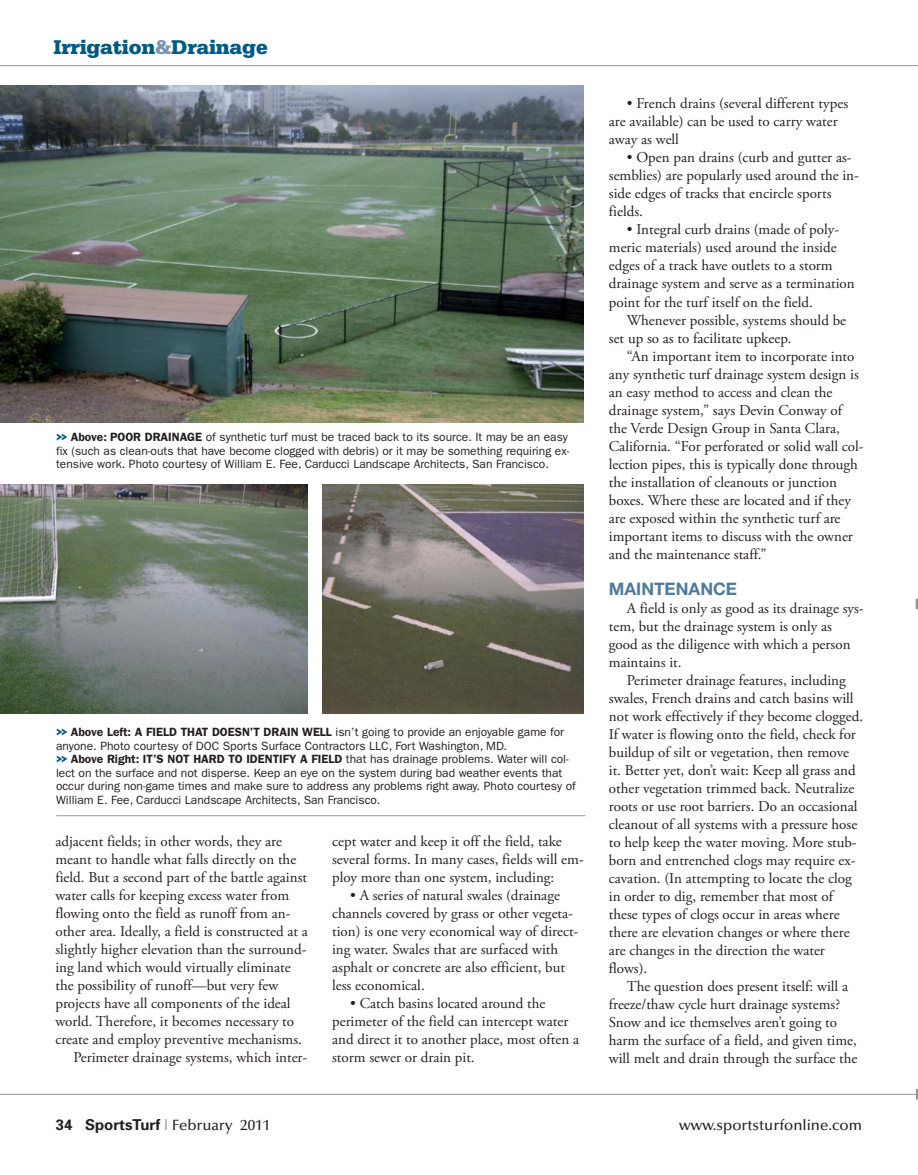
<style>
.page{position:relative;width:918px;height:1175px;background:#fff}
.page>*{position:absolute;margin:0;border:0;box-sizing:border-box;transform-origin:0 0}
.t1{font:900 21px "Serifa";letter-spacing:-.01em;color:#005a83}
.t2{font:700 17.25px "Helvetica Neue";color:#4e7b9e}
.t3{font:15px/18px "Adobe Garamond Pro";color:#231f20}
.t4{font:700 15px "Univers";color:#231f20}
.t5{font:500 15px "Optima";color:#231f20}
.t6{font:12px/13.5px "Franklin Gothic";color:#231f20;text-align:justify}
.s1{color:#7996b3}
.s2{font-family:"Knockout HTF94 Ultmt Sumo";color:#005a83}
.s3{font-weight:600}
.s4{font-weight:100;font-stretch:ultra-condensed}
.s5{font-family:"Optima";font-weight:500}
</style>
<div class="page">
<hr style="left:0;top:65px;width:918px;height:1px;background:#939598">
<hr style="left:0;top:1094px;width:918px;height:1px;background:#939598">
<img style="left:0;top:485px;width:308px;height:228px">
<img style="left:0;top:86px;width:584px;height:336px">
<img style="left:322px;top:484px;width:262px;height:229px">
<hr style="left:56px;top:815px;width:529px;height:1px;background:#939598">
<svg style="left:916px;top:598px;width:2px;height:11px"></svg>
<svg style="left:916px;top:1089px;width:2px;height:10px"></svg>
<p class="t1" style="left:54px;top:40px;width:216px">Irrigation<span class="s1">&amp;</span>Drainage</p>
<p class="t6" style="left:56px;top:431px;width:515px"><span class="s2">&gt;&gt;</span> <span class="s3">Above: POOR DRAINAGE</span> of synthetic turf must be traced back to its source. It may be an easy fix (such as clean-outs that have become clogged with debris) or it may be something requiring ex&shy;tensive work. Photo courtesy of William E. Fee, Carducci Landscape Architects, San Francisco.</p>
<p class="t6" style="left:56px;top:726px;width:521px;text-align:left"><span class="s2">&gt;&gt;</span> <span class="s3">Above Left: A FIELD THAT DOESN’T DRAIN WELL</span> isn’t going to provide an enjoyable game for anyone. Photo courtesy of DOC Sports Surface Contractors LLC, Fort Washington, MD.<br><span class="s2">&gt;&gt;</span> <span class="s3">Above Right: IT’S NOT HARD TO IDENTIFY A FIELD</span> that has drainage problems. Water will col&shy;lect on the surface and not disperse. Keep an eye on the system during bad weather events that occur during non-game times and make sure to address any problems right away. Photo courtesy of William E. Fee, Carducci Landscape Architects, San Francisco.</p>
<p class="t3" style="left:55px;top:833px;width:228px">adjacent fields; in other words, they are</p>
<p class="t3" style="left:55px;top:851px;width:242px">meant to handle what falls directly on the</p>
<p class="t3" style="left:55px;top:869px;width:253px">field. But a second part of the battle against</p>
<p class="t3" style="left:55px;top:887px;width:235px">water calls for keeping excess water from</p>
<p class="t3" style="left:55px;top:905px;width:237px">flowing onto the field as runoff from an-</p>
<p class="t3" style="left:55px;top:923px;width:254px">other area. Ideally, a field is constructed at a</p>
<p class="t3" style="left:55px;top:941px;width:253px">slightly higher elevation than the surround-</p>
<p class="t3" style="left:55px;top:959px;width:237px">ing land which would virtually eliminate</p>
<p class="t3" style="left:55px;top:977px;width:225px">the possibility of runoff—but very few</p>
<p class="t3" style="left:55px;top:995px;width:237px">projects have all components of the ideal</p>
<p class="t3" style="left:55px;top:1013px;width:240px">world. Therefore, it becomes necessary to</p>
<p class="t3" style="left:55px;top:1031px;width:248px">create and employ preventive mechanisms.</p>
<p class="t3" style="left:73px;top:1049px;width:235px">Perimeter drainage systems, which inter-</p>
<p class="t3" style="left:332px;top:833px;width:253px">cept water and keep it off the field, take several forms. In many cases, fields will em&shy;ploy more than one system, including:</p>
<p class="t3" style="left:332px;top:887px;width:248px;text-indent:18px">• A series of natural swales (drainage channels covered by grass or other vegeta&shy;tion) is one very economical way of direct&shy;ing water. Swales that are surfaced with asphalt or concrete are also efficient, but less economical.</p>
<p class="t3" style="left:332px;top:995px;width:248px;text-indent:18px">• Catch basins located around the perimeter of the field can intercept water and direct it to another place, most often a storm sewer or drain pit.</p>
<p class="t3" style="left:609px;top:96px;width:241px;text-indent:18px">• French drains (several different types are available) can be used to carry water away as well</p>
<p class="t3" style="left:609px;top:150px;width:252px;text-indent:18px">• Open pan drains (curb and gutter as&shy;semblies) are popularly used around the in&shy;side edges of tracks that encircle sports fields.</p>
<p class="t3" style="left:627px;top:222px;width:214px">• Integral curb drains (made of poly-</p>
<p class="t3" style="left:609px;top:240px;width:229px">meric materials) used around the inside</p>
<p class="t3" style="left:609px;top:258px;width:225px">edges of a track have outlets to a storm</p>
<p class="t3" style="left:609px;top:276px;width:247px">drainage system and serve as a termination</p>
<p class="t3" style="left:609px;top:294px;width:206px">point for the turf itself on the field.</p>
<p class="t3" style="left:627px;top:312px;width:221px">Whenever possible, systems should be</p>
<p class="t3" style="left:609px;top:330px;width:184px">set up so as to facilitate upkeep.</p>
<p class="t3" style="left:627px;top:348px;width:229px">“An important item to incorporate into</p>
<p class="t3" style="left:609px;top:366px;width:252px">any synthetic turf drainage system design is</p>
<p class="t3" style="left:609px;top:384px;width:225px">an easy method to access and clean the</p>
<p class="t3" style="left:609px;top:402px;width:235px">drainage system,” says Devin Conway of</p>
<p class="t3" style="left:609px;top:420px;width:233px">the Verde Design Group in Santa Clara,</p>
<p class="t3" style="left:609px;top:438px;width:256px">California. “For perforated or solid wall col-</p>
<p class="t3" style="left:609px;top:456px;width:251px">lection pipes, this is typically done through</p>
<p class="t3" style="left:609px;top:474px;width:230px">the installation of cleanouts or junction</p>
<p class="t3" style="left:609px;top:492px;width:244px">boxes. Where these are located and if they</p>
<p class="t3" style="left:609px;top:510px;width:233px">are exposed within the synthetic turf are</p>
<p class="t3" style="left:609px;top:528px;width:246px">important items to discuss with the owner</p>
<p class="t3" style="left:609px;top:546px;width:159px">and the maintenance staff.”</p>
<p class="t2" style="left:609px;top:582px;width:130px">MAINTENANCE</p>
<p class="t3" style="left:627px;top:600px;width:238px">A field is only as good as its drainage sys-</p>
<p class="t3" style="left:609px;top:618px;width:225px">tem, but the drainage system is only as</p>
<p class="t3" style="left:609px;top:636px;width:243px">good as the diligence with which a person</p>
<p class="t3" style="left:609px;top:654px;width:74px">maintains it.</p>
<p class="t3" style="left:627px;top:672px;width:220px">Perimeter drainage features, including</p>
<p class="t3" style="left:609px;top:690px;width:246px">swales, French drains and catch basins will</p>
<p class="t3" style="left:609px;top:708px;width:256px">not work effectively if they become clogged.</p>
<p class="t3" style="left:609px;top:726px;width:249px">If water is flowing onto the field, check for</p>
<p class="t3" style="left:609px;top:744px;width:242px">buildup of silt or vegetation, then remove</p>
<p class="t3" style="left:609px;top:762px;width:248px">it. Better yet, don’t wait: Keep all grass and</p>
<p class="t3" style="left:609px;top:780px;width:247px">other vegetation trimmed back. Neutralize</p>
<p class="t3" style="left:609px;top:798px;width:250px">roots or use root barriers. Do an occasional</p>
<p class="t3" style="left:609px;top:816px;width:250px">cleanout of all systems with a pressure hose</p>
<p class="t3" style="left:609px;top:834px;width:249px">to help keep the water moving. More stub-</p>
<p class="t3" style="left:609px;top:852px;width:248px">born and entrenched clogs may require ex-</p>
<p class="t3" style="left:609px;top:870px;width:245px">cavation. (In attempting to locate the clog</p>
<p class="t3" style="left:609px;top:888px;width:226px">in order to dig, remember that most of</p>
<p class="t3" style="left:609px;top:906px;width:232px">these types of clogs occur in areas where</p>
<p class="t3" style="left:609px;top:924px;width:242px">there are elevation changes or where there</p>
<p class="t3" style="left:609px;top:942px;width:218px">are changes in the direction the water</p>
<p class="t3" style="left:609px;top:960px;width:40px">flows).</p>
<p class="t3" style="left:627px;top:978px;width:223px">The question does present itself: will a</p>
<p class="t3" style="left:609px;top:996px;width:233px">freeze/thaw cycle hurt drainage systems?</p>
<p class="t3" style="left:609px;top:1014px;width:230px">Snow and ice themselves aren’t going to</p>
<p class="t3" style="left:609px;top:1032px;width:250px">harm the surface of a field, and given time,</p>
<p class="t3" style="left:609px;top:1050px;width:250px">will melt and drain through the surface the</p>
<p class="t4" style="left:56px;top:1118px;width:216px">34 SportsTurf <span class="s4">|</span> <span class="s5">February 2011</span></p>
<p class="t5" style="left:679px;top:1118px;width:185px">www.sportsturfonline.com</p>
</div>
